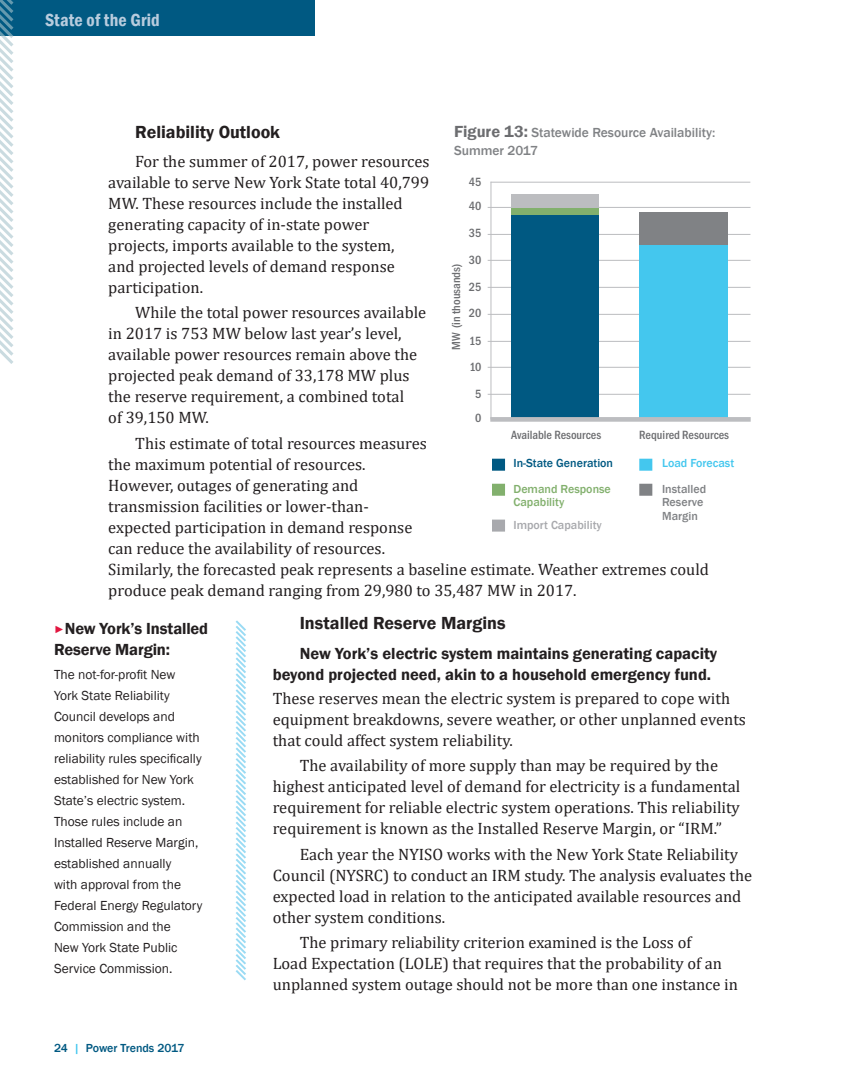
<style>
.page{position:relative;width:864px;height:1080px;background:#fff}
.page>*{position:absolute;margin:0;border:0;box-sizing:border-box;transform-origin:0 0}
.t1{font:600 18px "Franklin Gothic";color:#231f20}
.t2{font:600 condensed 18px "Franklin Gothic";letter-spacing:.01em;color:#b8ccde}
.t3{font:16.5px/21px "Cambria";color:#231f20}
.t4{font:600 16.5px/21px "Franklin Gothic";color:#231f20}
.t5{font:13.5px/21px "Franklin Gothic";color:#231f20}
.t6{font:500 13.5px/18px "Franklin Gothic";color:#808285}
.t7{font:500 condensed 12.3px "Franklin Gothic";color:#6c6d70}
.t8{font:500 12px "Franklin Gothic";color:#005982}
.t9{font:500 12px/13.5px "Franklin Gothic";color:#82b06d}
.t10{font:500 12px/13.5px "Franklin Gothic";color:#808285}
.t11{font:500 12px "Franklin Gothic";color:#a8a9ad}
.t12{font:500 condensed 12px "Franklin Gothic";color:#6c6d70}
.t13{font:500 12px "Franklin Gothic";color:#44c7ee}
.s1{font-weight:600;font-size:16.5px;color:#6c6d70}
.s2{font-weight:500;font-stretch:condensed;font-size:10.5px;color:#e21640}
.s3{color:#44c7ee}
</style>
<div class="page">
<svg style="left:0;top:0;width:315px;height:364px"></svg>
<svg style="left:235px;top:620px;width:11px;height:361px"></svg>
<div style="left:639px;top:484px;width:13px;height:12px;background:#808285"></div>
<div style="left:639px;top:459px;width:13px;height:12px;background:#44c7ee"></div>
<div style="left:492px;top:459px;width:13px;height:12px;background:#005982"></div>
<hr style="left:491px;top:182px;width:259px;height:1px;background:#bcbdc0">
<hr style="left:488px;top:207px;width:263px;height:1px;background:#bcbdc0">
<hr style="left:488px;top:234px;width:262px;height:1px;background:#bcbdc0">
<hr style="left:488px;top:260px;width:263px;height:1px;background:#bcbdc0">
<hr style="left:488px;top:287px;width:263px;height:1px;background:#bcbdc0">
<hr style="left:488px;top:314px;width:263px;height:1px;background:#bcbdc0">
<hr style="left:488px;top:341px;width:263px;height:1px;background:#bcbdc0">
<hr style="left:488px;top:367px;width:263px;height:1px;background:#bcbdc0">
<hr style="left:488px;top:394px;width:263px;height:1px;background:#bcbdc0">
<hr style="left:491px;top:182px;width:1px;height:237px;background:#bcbdc0">
<div style="left:511px;top:214px;width:88px;height:205px;background:#005982"></div>
<div style="left:639px;top:244px;width:89px;height:175px;background:#44c7ee"></div>
<div style="left:639px;top:213px;width:89px;height:32px;background:#808285"></div>
<div style="left:511px;top:208px;width:88px;height:6px;background:#82b06d"></div>
<div style="left:511px;top:194px;width:88px;height:14px;background:#bcbdc0"></div>
<div style="left:490px;top:417px;width:261px;height:5px;background:#bcbdc0"></div>
<div style="left:492px;top:484px;width:13px;height:12px;background:#82b06d"></div>
<div style="left:492px;top:520px;width:13px;height:12px;background:#a8a9ad"></div>
<p class="t2" style="left:45px;top:8px;width:116px">State of the Grid</p>
<p class="t6" style="left:454px;top:124px;width:263px"><span class="s1">Figure 13:</span> Statewide Resource Availability:<br>Summer 2017</p>
<p class="t1" style="left:135px;top:121px;width:146px">Reliability Outlook</p>
<p class="t3" style="left:108px;top:151px;width:323px;text-indent:27px">For the summer of 2017, power resources available to serve New York State total 40,799<br>MW. These resources include the installed generating capacity of in-state power projects, imports available to the system,<br>and projected levels of demand response participation.</p>
<p class="t3" style="left:108px;top:302px;width:319px;text-indent:27px">While the total power resources available in 2017 is 753 MW below last year’s level, available power resources remain above the projected peak demand of 33,178 MW plus the reserve requirement, a combined total<br>of 39,150 MW.</p>
<p class="t3" style="left:108px;top:433px;width:602px;text-indent:27px">This estimate of total resources measures<br>the maximum potential of resources.<br>However, outages of generating and<br>transmission facilities or lower-than-<br>expected participation in demand response<br>can reduce the availability of resources.<br>Similarly, the forecasted peak represents a baseline estimate. Weather extremes could produce peak demand ranging from 29,980 to 35,487 MW in 2017.</p>
<p class="t1" style="left:300px;top:612px;width:207px">Installed Reserve Margins</p>
<p class="t4" style="left:273px;top:643px;width:446px;text-indent:27px">New York’s electric system maintains generating capacity beyond projected need, akin to a household emergency fund.</p>
<p class="t3" style="left:273px;top:688px;width:475px">These reserves mean the electric system is prepared to cope with equipment breakdowns, severe weather, or other unplanned events that could affect system reliability.</p>
<p class="t3" style="left:273px;top:755px;width:469px;text-indent:27px">The availability of more supply than may be required by the highest anticipated level of demand for electricity is a fundamental requirement for reliable electric system operations. This reliability requirement is known as the Installed Reserve Margin, or “IRM.”</p>
<p class="t3" style="left:273px;top:844px;width:481px;text-indent:27px">Each year the NYISO works with the New York State Reliability Council (NYSRC) to conduct an IRM study. The analysis evaluates the expected load in relation to the anticipated available resources and other system conditions.</p>
<p class="t3" style="left:273px;top:932px;width:467px;text-indent:27px">The primary reliability criterion examined is the Loss of<br>Load Expectation (LOLE) that requires that the probability of an unplanned system outage should not be more than one instance in</p>
<p class="t7" style="left:469px;top:173px;width:14px">45</p>
<p class="t7" style="left:469px;top:198px;width:14px">40</p>
<p class="t7" style="left:469px;top:225px;width:14px">35</p>
<p class="t7" style="left:469px;top:252px;width:14px">30</p>
<p class="t12" style="left:448px;top:350px;width:88px;rotate:-90deg">MW (in thousands)</p>
<p class="t7" style="left:469px;top:279px;width:14px">25</p>
<p class="t7" style="left:469px;top:305px;width:14px">20</p>
<p class="t7" style="left:469px;top:333px;width:14px">15</p>
<p class="t7" style="left:469px;top:359px;width:14px">10</p>
<p class="t7" style="left:475px;top:385px;width:8px">5</p>
<p class="t7" style="left:475px;top:410px;width:8px">0</p>
<p class="t7" style="left:511px;top:427px;width:92px">Available Resources</p>
<p class="t7" style="left:639px;top:427px;width:91px">Required Resources</p>
<p class="t8" style="left:514px;top:456px;width:101px">In-State Generation</p>
<p class="t13" style="left:662px;top:456px;width:74px">Load Forecast</p>
<p class="t9" style="left:514px;top:482px;width:99px">Demand Response<br>Capability</p>
<p class="t10" style="left:662px;top:482px;width:46px">Installed<br>Reserve<br>Margin</p>
<p class="t11" style="left:514px;top:517px;width:90px">Import Capability</p>
<p class="t4" style="left:54px;top:619px;width:156px"><span class="s2">►</span>New York’s Installed<br>Reserve Margin:</p>
<p class="t5" style="left:54px;top:665px;width:150px">The not-for-profit New<br>York State Reliability<br>Council develops and monitors compliance with reliability rules specifically established for New York<br>State’s electric system.<br>Those rules include an<br>Installed Reserve Margin, established annually<br>with approval from the<br>Federal Energy Regulatory<br>Commission and the<br>New York State Public<br>Service Commission.</p>
<p class="t8" style="left:54px;top:1041px;width:132px">24 <span class="s3">|</span> Power Trends 2017</p>
</div>
